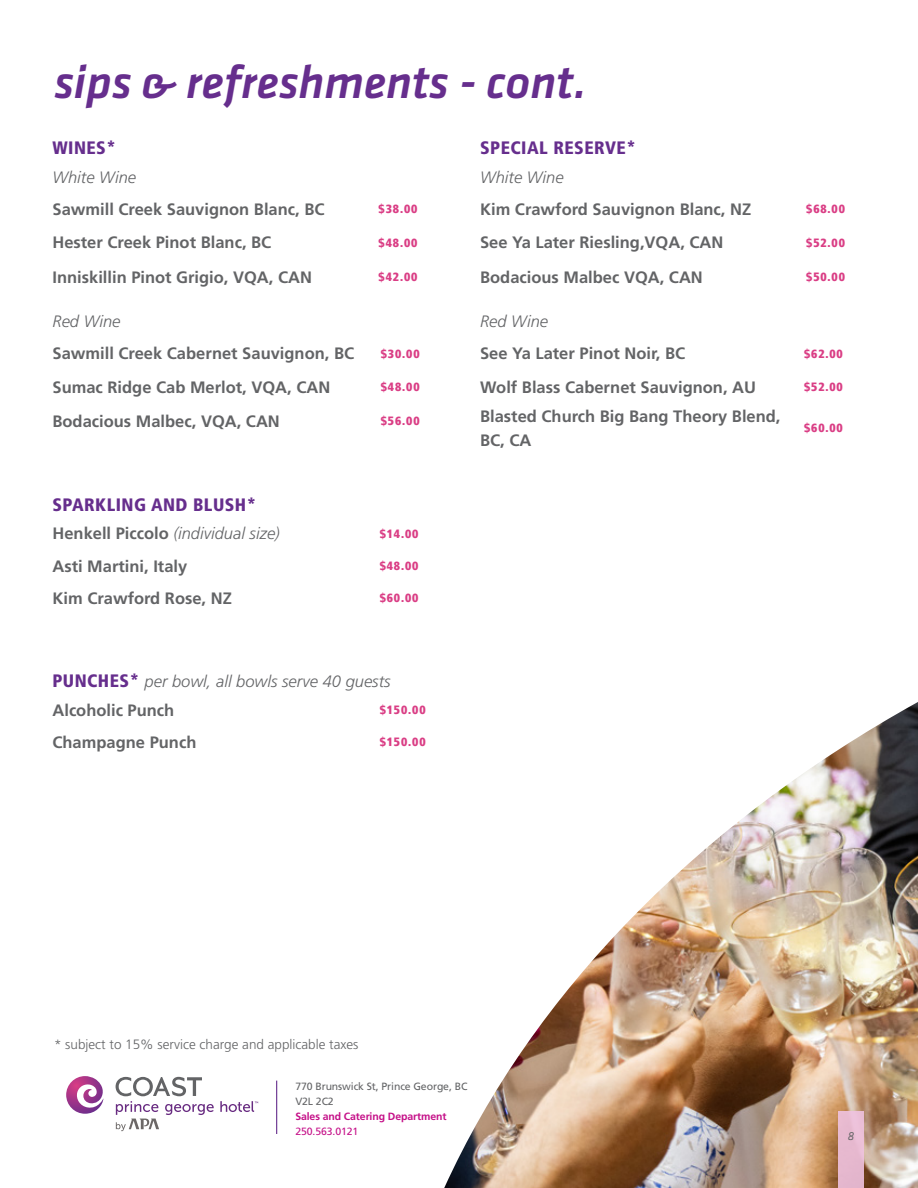
<style>
.page{position:relative;width:918px;height:1188px;background:#fff}
.page>*{position:absolute;margin:0;border:0;box-sizing:border-box;transform-origin:0 0}
.t1{font:italic 500 48px "Klavika";color:#662e8d}
.t2{font:900 condensed 18px "Frutiger LT Std";letter-spacing:.025em;color:#662e8d}
.t3{font:700 16.5px/24px "Frutiger LT Std";color:#636466}
.t4{font:italic 300 16.5px/28.5px "Frutiger LT Std";color:#636466}
.t5{font:300 13.5px "Frutiger LT Std";color:#636466}
.t6{font:900 condensed 12px "Frutiger LT";letter-spacing:.075em;color:#da3e85}
.t7{font:italic 12px "Klavika";color:#636466}
.t8{font:10.5px/15px "Frutiger LT Std";letter-spacing:-.01em;color:#636466}
.t9{font:700 10.5px "Frutiger LT Std";letter-spacing:-.01em;color:#c51088}
.t10{font:10.5px "Frutiger LT Std";letter-spacing:-.01em;color:#c51088}
.s1{font-weight:700;font-style:normal}
.s2{font-weight:900;font-style:normal;font-stretch:condensed;font-size:18px;color:#662e8d}
</style>
<div class="page">
<hr style="left:276px;top:1081px;width:1px;height:53px;background:#662e8d">
<img style="left:444px;top:702px;width:474px;height:486px">
<svg style="left:220px;top:1101px;width:38px;height:11px"></svg>
<svg style="left:66px;top:1076px;width:38px;height:38px"></svg>
<svg style="left:116px;top:1077px;width:98px;height:54px"></svg>
<div style="left:838px;top:1112px;width:26px;height:76px;background:#e7b9cf"></div>
<h1 class="t1" style="left:54px;top:56px;width:534px">sips &amp; refreshments - cont.</h1>
<p class="t2" style="left:480px;top:137px;width:157px">SPECIAL RESERVE*</p>
<p class="t4" style="left:480px;top:163px;width:85px">White Wine</p>
<p class="t3" style="left:480px;top:197px;width:273px">Kim Crawford Sauvignon Blanc, NZ</p>
<p class="t6" style="left:806px;top:202px;width:40px">$68.00</p>
<p class="t3" style="left:480px;top:231px;width:245px">See Ya Later Riesling,VQA, CAN</p>
<p class="t6" style="left:806px;top:235px;width:40px">$52.00</p>
<p class="t3" style="left:480px;top:265px;width:224px">Bodacious Malbec VQA, CAN</p>
<p class="t6" style="left:806px;top:269px;width:40px">$50.00</p>
<p class="t2" style="left:52px;top:137px;width:65px">WINES*</p>
<p class="t4" style="left:52px;top:163px;width:85px">White Wine</p>
<p class="t3" style="left:52px;top:197px;width:274px">Sawmill Creek Sauvignon Blanc, BC</p>
<p class="t6" style="left:379px;top:202px;width:40px">$38.00</p>
<p class="t3" style="left:52px;top:231px;width:220px">Hester Creek Pinot Blanc, BC</p>
<p class="t6" style="left:379px;top:235px;width:40px">$48.00</p>
<p class="t3" style="left:52px;top:265px;width:261px">Inniskillin Pinot Grigio, VQA, CAN</p>
<p class="t6" style="left:379px;top:269px;width:40px">$42.00</p>
<p class="t4" style="left:52px;top:307px;width:70px">Red Wine</p>
<p class="t3" style="left:52px;top:342px;width:303px">Sawmill Creek Cabernet Sauvignon, BC</p>
<p class="t6" style="left:381px;top:346px;width:40px">$30.00</p>
<p class="t3" style="left:52px;top:375px;width:279px">Sumac Ridge Cab Merlot, VQA, CAN</p>
<p class="t6" style="left:381px;top:379px;width:40px">$48.00</p>
<p class="t3" style="left:52px;top:409px;width:229px">Bodacious Malbec, VQA, CAN</p>
<p class="t6" style="left:381px;top:414px;width:40px">$56.00</p>
<p class="t4" style="left:480px;top:307px;width:70px">Red Wine</p>
<p class="t3" style="left:480px;top:342px;width:207px">See Ya Later Pinot Noir, BC</p>
<p class="t6" style="left:804px;top:346px;width:40px">$62.00</p>
<p class="t3" style="left:480px;top:375px;width:277px">Wolf Blass Cabernet Sauvignon, AU</p>
<p class="t6" style="left:804px;top:379px;width:40px">$52.00</p>
<p class="t3" style="left:480px;top:404px;width:302px">Blasted Church Big Bang Theory Blend,<br>BC, CA</p>
<p class="t6" style="left:804px;top:421px;width:40px">$60.00</p>
<p class="t2" style="left:52px;top:494px;width:205px">SPARKLING AND BLUSH*</p>
<p class="t4" style="left:52px;top:520px;width:229px"><span class="s1">Henkell Piccolo</span> (individual size)</p>
<p class="t6" style="left:380px;top:526px;width:40px">$14.00</p>
<p class="t3" style="left:52px;top:554px;width:136px">Asti Martini, Italy</p>
<p class="t6" style="left:380px;top:559px;width:40px">$48.00</p>
<p class="t3" style="left:52px;top:586px;width:181px">Kim Crawford Rose, NZ</p>
<p class="t6" style="left:380px;top:591px;width:40px">$60.00</p>
<p class="t4" style="left:52px;top:667px;width:340px"><span class="s2">PUNCHES*</span> per bowl, all bowls serve 40 guests<br><span class="s1">Alcoholic Punch</span></p>
<p class="t6" style="left:380px;top:703px;width:47px">$150.00</p>
<p class="t3" style="left:52px;top:730px;width:145px">Champagne Punch</p>
<p class="t6" style="left:380px;top:735px;width:47px">$150.00</p>
<p class="t5" style="left:54px;top:1037px;width:306px">* subject to 15% service charge and applicable taxes</p>
<p class="t8" style="left:295px;top:1079px;width:174px">770 Brunswick St, Prince George, BC<br>V2L 2C2</p>
<p class="t9" style="left:295px;top:1110px;width:153px">Sales and Catering Department</p>
<p class="t10" style="left:295px;top:1125px;width:65px">250.563.0121</p>
<p class="t7" style="left:848px;top:1129px;width:8px">8</p>
</div>
